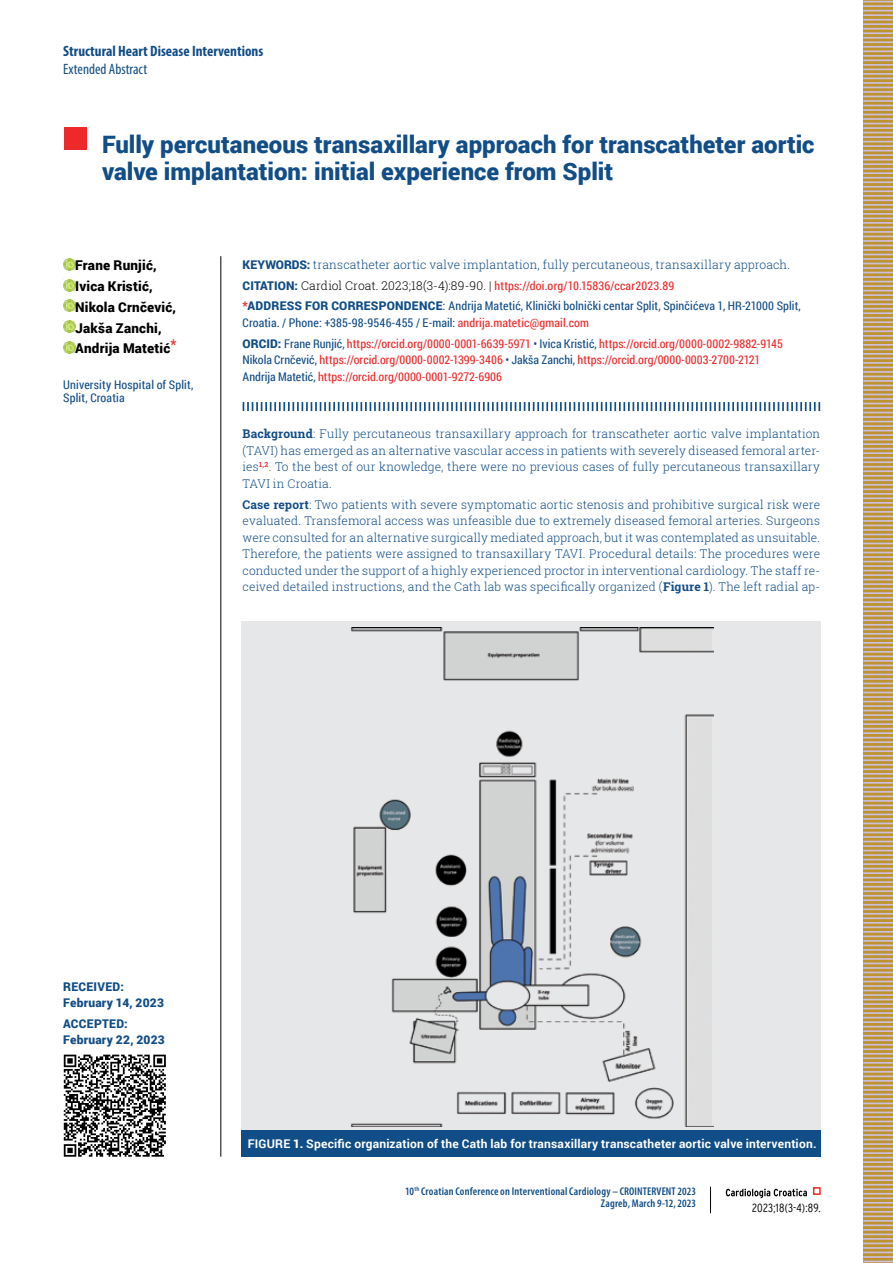
<style>
.page{position:relative;width:893px;height:1263px;background:#fff}
.page>*{position:absolute;margin:0;border:0;box-sizing:border-box;transform-origin:0 0}
.t1{font:900 24px/27px "Roboto";color:#114d86}
.t2{font:700 condensed 15px "Myriad Pro";color:#114d86}
.t3{font:condensed 15px "Myriad Pro";color:#114d86}
.t4{font:900 13.5px/20.7px "Roboto";letter-spacing:.015em;color:#000}
.t5{font:300 12px/16.5px "Roboto Slab";letter-spacing:.015em;color:#114d86;text-align:justify}
.t6{font:12px/16.5px "Roboto Condensed";letter-spacing:.005em;color:#ee292a}
.t7{font:12px/13.5px "Roboto Condensed";letter-spacing:.01em;color:#114d86}
.t8{font:700 12px "Roboto";letter-spacing:.015em;color:#fff}
.t9{font:900 12px/16.5px "Roboto";letter-spacing:.02em;color:#114d86;text-align:center}
.t10{font:300 condensed 12px "Interstate";letter-spacing:.02em;color:#000}
.t11{font:600 condensed 11.25px/12px "Myriad Pro";letter-spacing:.015em;color:#114d86;text-align:right}
.s1{font-family:"Roboto";font-weight:900}
.s2{font-family:"Roboto";font-weight:900;color:#114d86}
.s3{font-family:"Roboto Slab";font-weight:300;color:#000}
.s4{color:#ee292a}
.s5{font-family:"Roboto"}
.s6{color:#114d86}
.s7{font-weight:700}
.s8{font-weight:900}
</style>
<div class="page">
<svg style="left:726px;top:1188px;width:81px;height:10px"></svg>
<div style="left:813px;top:1187px;width:8px;height:8px;border:2px solid #ee292a"></div>
<svg style="left:710px;top:1187px;width:1px;height:26px"></svg>
<div style="left:241px;top:621px;width:580px;height:510px;background:#e6e7e8"></div>
<svg style="left:863px;top:0;width:30px;height:1263px;background:#c2a26d"></svg>
<div style="left:64px;top:128px;width:23px;height:22px;background:#ee292a"></div>
<svg style="left:63px;top:258px;width:12px;height:12px"></svg>
<svg style="left:63px;top:279px;width:12px;height:12px"></svg>
<svg style="left:63px;top:300px;width:12px;height:12px"></svg>
<svg style="left:63px;top:321px;width:12px;height:12px"></svg>
<svg style="left:63px;top:341px;width:12px;height:12px"></svg>
<hr style="left:221px;top:256px;width:1px;height:901px;background:#000">
<svg style="left:243px;top:402px;width:577px;height:9px"></svg>
<div style="left:241px;top:1130px;width:580px;height:27px;background:#114d86"></div>
<img style="left:351px;top:627px;width:362px;height:500px">
<svg style="left:64px;top:1055px;width:102px;height:102px"></svg>
<p class="t2" style="left:63px;top:42px;width:202px">Structural Heart Disease Interventions</p>
<p class="t3" style="left:63px;top:60px;width:85px">Extended Abstract</p>
<h1 class="t1" style="left:102px;top:130px;width:714px">Fully percutaneous transaxillary approach for transcatheter aortic valve implantation: initial experience from Split</h1>
<p class="t4" style="left:75px;top:255px;width:103px">Frane Runjić,<br>Ivica Kristić,<br>Nikola Crnčević,<br>Jakša Zanchi,<br>Andrija Matetić<sup>*</sup></p>
<p class="t7" style="left:63px;top:377px;width:132px">University Hospital of Split,<br>Split, Croatia</p>
<p class="t5" style="left:243px;top:256px;width:549px"><span class="s1">KEYWORDS:</span> transcatheter aortic valve implantation, fully percutaneous, transaxillary approach.</p>
<p class="t6" style="left:243px;top:277px;width:433px"><span class="s2">CITATION:</span> <span class="s3">Cardiol Croat. 2023;18(3-4):89-90. |</span> https://doi.org/10.15836/ccar2023.89</p>
<p class="t9" style="left:243px;top:297px;width:22px"><span class="s4">*</span>Address</p>
<p class="t9" style="left:305px;top:297px;width:9px">for</p>
<p class="t9" style="left:331px;top:297px;width:9px">corres</p>
<p class="t9" style="left:379px;top:297px;width:17px">pondence</p>
<p class="t7" style="left:243px;top:297px;width:560px;line-height:16.5px;text-indent:200px"><span class="s5">:</span> Andrija Matetić, Klinički bolnički centar Split, Spinčićeva 1, HR-21000 Split,<br>Croatia. / Phone: +385-98-9546-455 / E-mail: <span class="s4">andrija.matetic@gmail.com</span></p>
<p class="t6" style="left:243px;top:335px;width:542px"><span class="s2">ORCID:</span> <span class="s6">Frane Runjić,</span> https://orcid.org/0000-0001-6639-5971 <span class="s6">• Ivica Kristić,</span> https://orcid.org/0000-0002-9882-9145<br><span class="s6">Nikola Crnčević,</span> https://orcid.org/0000-0002-1399-3406 <span class="s6">• Jakša Zanchi,</span> https://orcid.org/0000-0003-2700-2121<br><span class="s6">Andrija Matetić,</span> https://orcid.org/0000-0001-9272-6906</p>
<p class="t5" style="left:243px;top:425px;width:579px"><span class="s7">Background</span>: Fully percutaneous transaxillary approach for transcatheter aortic valve implantation (TAVI) has emerged as an alternative vascular access in patients with severely diseased femoral arter&shy;ies<sup>1,2</sup>. To the best of our knowledge, there were no previous cases of fully percutaneous transaxillary TAVI in Croatia.</p>
<p class="t5" style="left:243px;top:496px;width:579px"><span class="s7">Case report</span>: Two patients with severe symptomatic aortic stenosis and prohibitive surgical risk were evaluated. Transfemoral access was unfeasible due to extremely diseased femoral arteries. Surgeons were consulted for an alternative surgically mediated approach, but it was contemplated as unsuitable.<br>Therefore, the patients were assigned to transaxillary TAVI. Procedural details: The procedures were conducted under the support of a highly experienced proctor in interventional cardiology. The staff re&shy;ceived detailed instructions, and the Cath lab was specifically organized (<span class="s7">Figure 1</span>). The left radial ap-</p>
<p class="t9" style="left:63px;top:978px;width:16px">Recei</p>
<p class="t9" style="left:63px;top:978px;width:102px">ved:<br>February 14, 2023</p>
<p class="t9" style="left:63px;top:1015px;width:17px">Acce</p>
<p class="t9" style="left:94px;top:1015px;width:17px">pted</p>
<p class="t9" style="left:63px;top:1015px;width:103px;text-align:left;text-indent:61px">:<br>February 22, 2023</p>
<p class="t8" style="left:248px;top:1135px;width:570px">Figure <span class="s8">1.</span> Specific organization of the Cath lab for transaxillary transcatheter aortic valve intervention.</p>
<p class="t11" style="left:405px;top:1185px;width:292px">10<sup>th</sup> Croatian Conference on Interventional Cardiology – CROINTERVENT 2023<br>Zagreb, March 9-12, 2023</p>
<p class="t10" style="left:752px;top:1201px;width:70px">2023;18(3-4):89.</p>
</div>
